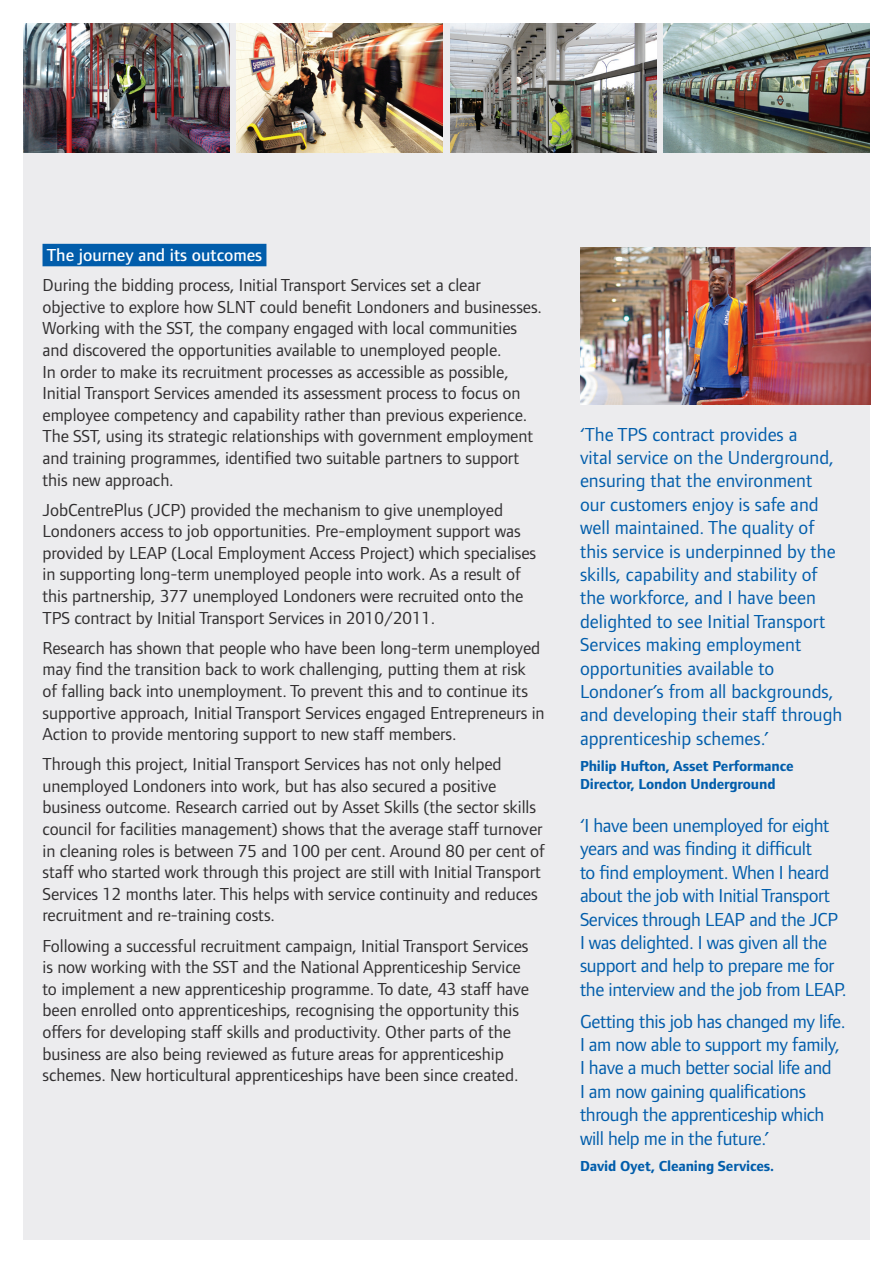
<style>
.page{position:relative;width:893px;height:1263px;background:#fff}
.page>*{position:absolute;margin:0;border:0;box-sizing:border-box;transform-origin:0 0}
.t1{font:19.5px/23.4px "Foundry Form Sans";letter-spacing:-.01em;color:#015dab}
.t2{font:18px/21.6px "Foundry Form Sans";letter-spacing:-.005em;color:#312f30}
.t3{font:500 18px "Foundry Form Sans";color:#fff}
.t4{font:700 15px/18px "Foundry Form Sans";letter-spacing:-.01em;color:#015dab}
</style>
<div class="page">
<div style="left:23px;top:23px;width:847px;height:1216px;background:#ececee"></div>
<img style="left:23px;top:23px;width:207px;height:129px">
<img style="left:237px;top:23px;width:206px;height:129px">
<img style="left:450px;top:23px;width:206px;height:129px">
<img style="left:663px;top:23px;width:206px;height:129px">
<img style="left:581px;top:247px;width:289px;height:158px">
<div style="left:43px;top:244px;width:223px;height:22px;background:#015dab"></div>
<p class="t3" style="left:47px;top:245px;width:217px">The journey and its outcomes</p>
<p class="t2" style="left:43px;top:274px;width:501px">During the bidding process, Initial Transport Services set a clear objective to explore how SLNT could benefit Londoners and businesses.<br>Working with the SST, the company engaged with local communities and discovered the opportunities available to unemployed people.<br>In order to make its recruitment processes as accessible as possible, Initial Transport Services amended its assessment process to focus on employee competency and capability rather than previous experience.<br>The SST, using its strategic relationships with government employment and training programmes, identified two suitable partners to support this new approach.</p>
<p class="t2" style="left:43px;top:499px;width:495px">JobCentrePlus (JCP) provided the mechanism to give unemployed Londoners access to job opportunities. Pre-employment support was provided by LEAP (Local Employment Access Project) which specialises in supporting long-term unemployed people into work. As a result of this partnership, 377 unemployed Londoners were recruited onto the TPS contract by Initial Transport Services in 2010/2011.</p>
<p class="t2" style="left:43px;top:637px;width:504px">Research has shown that people who have been long-term unemployed may find the transition back to work challenging, putting them at risk of falling back into unemployment. To prevent this and to continue its supportive approach, Initial Transport Services engaged Entrepreneurs in Action to provide mentoring support to new staff members.</p>
<p class="t2" style="left:43px;top:753px;width:504px">Through this project, Initial Transport Services has not only helped unemployed Londoners into work, but has also secured a positive business outcome. Research carried out by Asset Skills (the sector skills council for facilities management) shows that the average staff turnover in cleaning roles is between 75 and 100 per cent. Around 80 per cent of staff who started work through this project are still with Initial Transport Services 12 months later. This helps with service continuity and reduces recruitment and re-training costs.</p>
<p class="t2" style="left:43px;top:935px;width:488px">Following a successful recruitment campaign, Initial Transport Services is now working with the SST and the National Apprenticeship Service to implement a new apprenticeship programme. To date, 43 staff have been enrolled onto apprenticeships, recognising the opportunity this offers for developing staff skills and productivity. Other parts of the business are also being reviewed as future areas for apprenticeship schemes. New horticultural apprenticeships have been since created.</p>
<p class="t1" style="left:580px;top:422px;width:264px">‘The TPS contract provides a<br>vital service on the Underground, ensuring that the environment our customers enjoy is safe and well maintained. The quality of this service is underpinned by the skills, capability and stability of the workforce, and I have been delighted to see Initial Transport<br>Services making employment opportunities available to<br>Londoner’s from all backgrounds, and developing their staff through apprenticeship schemes.’</p>
<p class="t4" style="left:580px;top:757px;width:215px">Philip Hufton, Asset Performance<br>Director, London Underground</p>
<p class="t1" style="left:580px;top:814px;width:268px">‘I have been unemployed for eight years and was finding it difficult<br>to find employment. When I heard about the job with Initial Transport Services through LEAP and the JCP I was delighted. I was given all the support and help to prepare me for the interview and the job from LEAP.</p>
<p class="t1" style="left:580px;top:1009px;width:267px">Getting this job has changed my life.<br>I am now able to support my family,<br>I have a much better social life and<br>I am now gaining qualifications through the apprenticeship which will help me in the future.’</p>
<p class="t4" style="left:580px;top:1157px;width:196px">David Oyet, Cleaning Services.</p>
</div>
